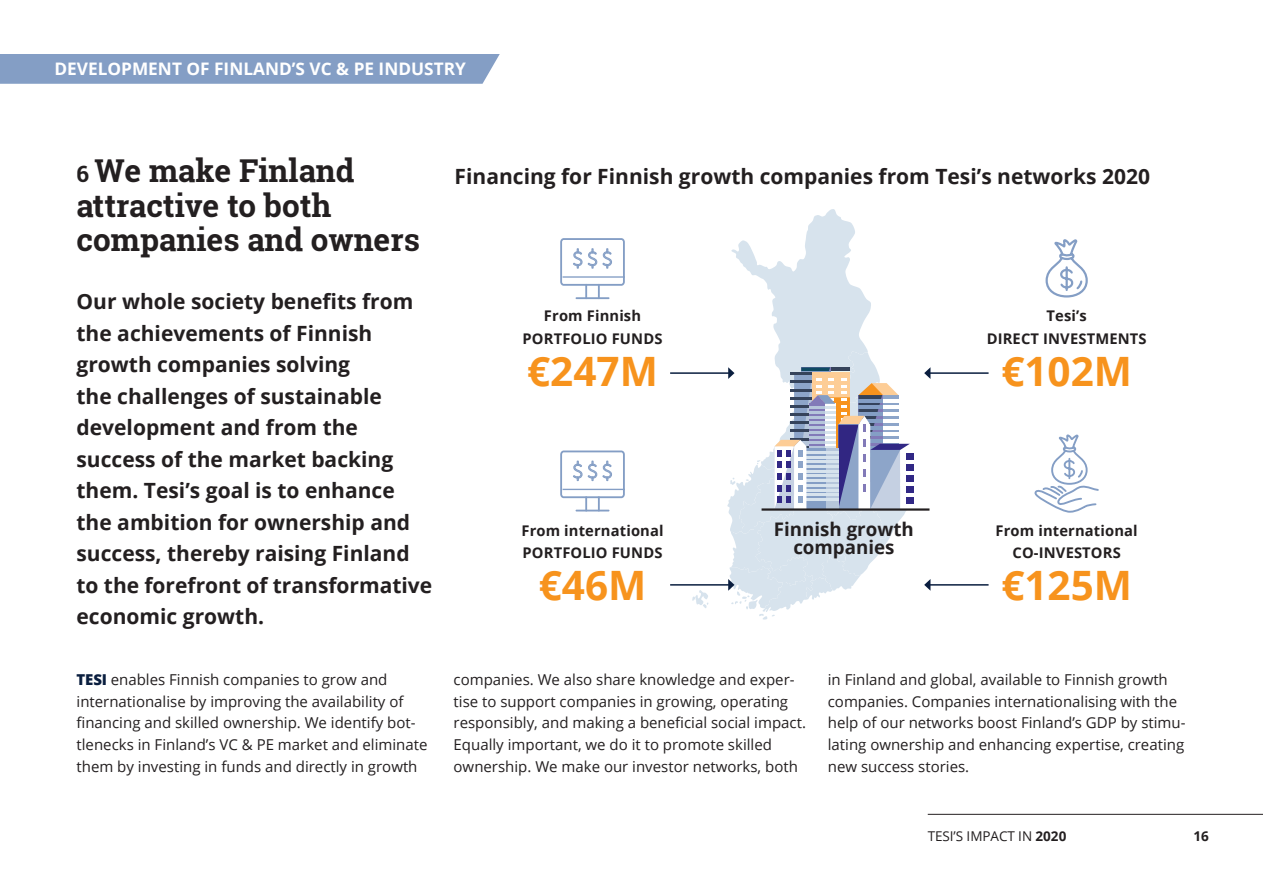
<style>
.page{position:relative;width:1263px;height:893px;background:#fff}
.page>*{position:absolute;margin:0;border:0;box-sizing:border-box;transform-origin:0 0}
.t1{font:700 40.5px "Open Sans";color:#f7931d}
.t2{font:700 31.5px/34.5px "Roboto Slab";color:#231f20}
.t3{font:700 21px/31.5px "Open Sans";color:#231f20}
.t4{font:700 18.75px/18.8px "Open Sans";color:#231f20;text-align:center}
.t5{font:700 17.25px "Open Sans";color:#fff}
.t6{font:15px/21.8px "Open Sans";color:#231f20}
.t7{font:700 14.7px/23px "Open Sans";letter-spacing:.01em;color:#231f20;text-align:center}
.t8{font:13.5px "Open Sans";letter-spacing:-.005em;color:#231f20}
.t9{font:700 13.5px "Open Sans";color:#231f20}
.s1{font-size:22.5px}
.s2{font-weight:800;color:#0a1e3f}
.s3{font-weight:700}
</style>
<div class="page">
<div style="left:0;top:54px;width:500px;height:30px;background:#849ec5"></div>
<svg style="left:692px;top:590px;width:16px;height:18px"></svg>
<svg style="left:1034px;top:434px;width:65px;height:79px"></svg>
<svg style="left:1045px;top:239px;width:43px;height:59px"></svg>
<svg style="left:560px;top:450px;width:65px;height:61px"></svg>
<hr style="left:562px;top:489px;width:63px;height:1px;background:#849ec5">
<svg style="left:560px;top:238px;width:65px;height:61px"></svg>
<hr style="left:562px;top:276px;width:63px;height:2px;background:#849ec5">
<hr style="left:670px;top:584px;width:59px;height:2px;background:#0a1e3f">
<hr style="left:670px;top:372px;width:59px;height:2px;background:#0a1e3f">
<hr style="left:930px;top:584px;width:58px;height:2px;background:#0a1e3f">
<hr style="left:930px;top:372px;width:58px;height:2px;background:#0a1e3f">
<svg style="left:726px;top:209px;width:204px;height:411px"></svg>
<hr style="left:928px;top:814px;width:335px;height:1px;background:#231f20">
<p class="t5" style="left:54px;top:57px;width:413px">DEVELOPMENT OF FINLAND’S VC &amp; PE INDUSTRY</p>
<h2 class="t2" style="left:77px;top:153px;width:345px"><span class="s1">6</span> We make Finland attractive to both companies and owners</h2>
<p class="t3" style="left:77px;top:285px;width:357px">Our whole society benefits from the achievements of Finnish growth companies solving<br>the challenges of sustainable development and from the success of the market backing them. Tesi’s goal is to enhance the ambition for ownership and success, thereby raising Finland to the forefront of transformative economic growth.</p>
<h3 class="t3" style="left:455px;top:160px;width:697px">Financing for Finnish growth companies from Tesi’s networks 2020</h3>
<p class="t7" style="left:522px;top:304px;width:141px">From Finnish<br>PORTFOLIO FUNDS</p>
<h1 class="t1" style="left:527px;top:343px;width:132px">€247M</h1>
<p class="t7" style="left:521px;top:518px;width:144px;text-align:left">From international<br>PORTFOLIO FUNDS</p>
<h1 class="t1" style="left:539px;top:557px;width:109px">€46M</h1>
<p class="t4" style="left:774px;top:519px;width:141px">Finnish growth companies</p>
<p class="t7" style="left:987px;top:304px;width:161px">Tesi’s<br>DIRECT INVESTMENTS</p>
<h1 class="t1" style="left:1001px;top:343px;width:132px">€102M</h1>
<p class="t7" style="left:995px;top:518px;width:144px">From international<br>CO-INVESTORS</p>
<h1 class="t1" style="left:1001px;top:557px;width:132px">€125M</h1>
<p class="t6" style="left:77px;top:668px;width:352px"><span class="s2">TESI</span> enables Finnish companies to grow and internationalise by improving the availability of financing and skilled ownership. We identify bot&shy;tlenecks in Finland’s VC &amp; PE market and eliminate them by investing in funds and directly in growth</p>
<p class="t6" style="left:454px;top:668px;width:354px">companies. We also share knowledge and exper&shy;tise to support companies in growing, operating responsibly, and making a beneficial social impact.<br>Equally important, we do it to promote skilled ownership. We make our investor networks, both</p>
<p class="t6" style="left:828px;top:668px;width:359px">in Finland and global, available to Finnish growth companies. Companies internationalising with the help of our networks boost Finland’s GDP by stimu&shy;lating ownership and enhancing expertise, creating new success stories.</p>
<p class="t8" style="left:928px;top:826px;width:140px">TESI’S IMPACT IN <span class="s3">2020</span></p>
<p class="t9" style="left:1193px;top:826px;width:17px">16</p>
</div>
